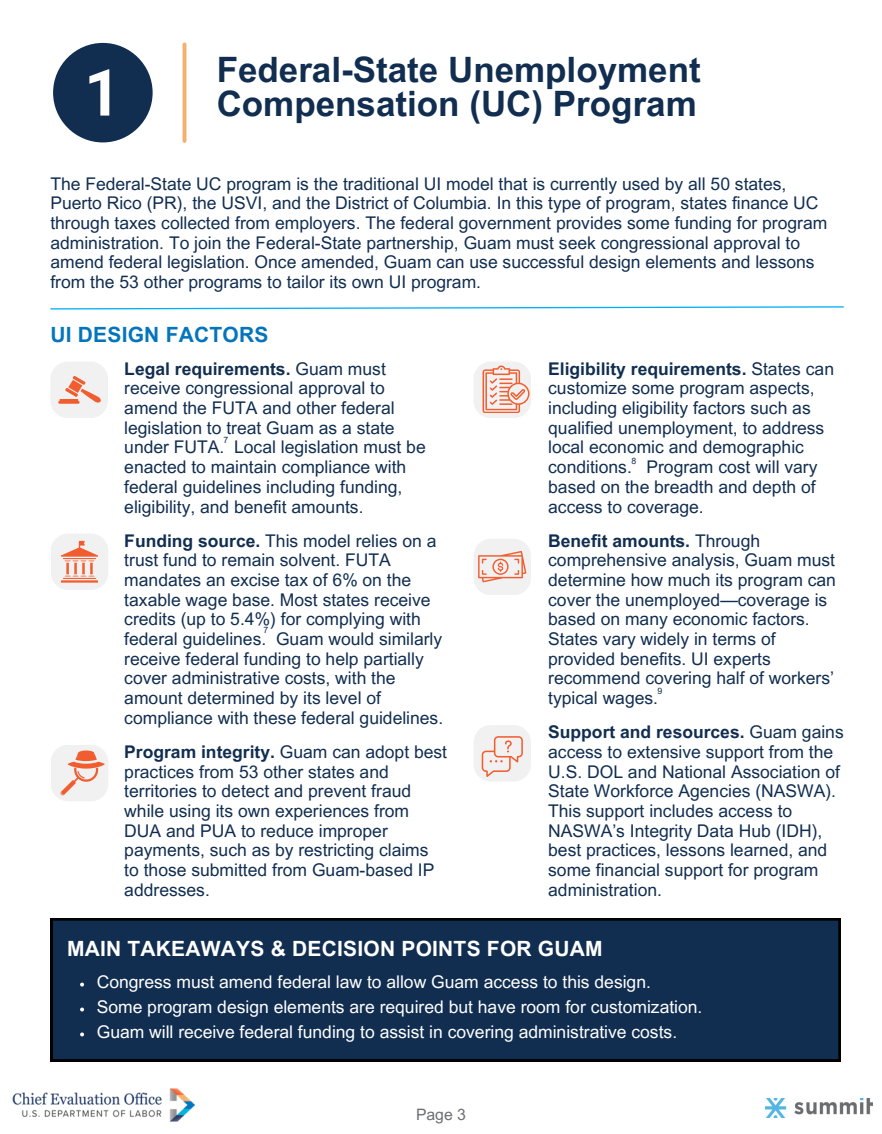
<style>
.page{position:relative;width:882px;height:1134px;background:#fff}
.page>*{position:absolute;margin:0;border:0;box-sizing:border-box;transform-origin:0 0}
.t1{font:700 35px/34.1px "Arial MT Pro";color:#112e51}
.t2{font:700 21px "Arial MT Pro";letter-spacing:.01em;color:#fff}
.t3{font:700 21px "Arial MT Pro";letter-spacing:.01em;color:#0475bc}
.t4{font:17.5px/19.6px "Arial MT Pro";color:#112e51}
.t5{font:17.5px "Arial MT Pro";color:#fff}
.t6{font:15.75px "Arial MT Pro";color:#6d6e72}
.t7{font:8.75px "Arial MT Pro";color:#112e51}
.s1{font-weight:700}
</style>
<div class="page">
<hr style="left:183px;top:44px;width:3px;height:97px;background:#f4b06e">
<svg style="left:53px;top:43px;width:100px;height:99px"></svg>
<svg style="left:50px;top:306px;width:794px;height:4px"></svg>
<svg style="left:51px;top:362px;width:57px;height:56px"></svg>
<svg style="left:51px;top:534px;width:57px;height:56px"></svg>
<svg style="left:474px;top:725px;width:57px;height:56px"></svg>
<svg style="left:474px;top:539px;width:57px;height:56px"></svg>
<svg style="left:51px;top:745px;width:57px;height:56px"></svg>
<svg style="left:474px;top:362px;width:57px;height:56px"></svg>
<div style="left:50px;top:918px;width:791px;height:143px;background:#112e51"></div>
<svg style="left:80px;top:983px;width:4px;height:4px"></svg>
<svg style="left:80px;top:1008px;width:4px;height:4px"></svg>
<svg style="left:80px;top:1033px;width:4px;height:3px"></svg>
<img style="left:12px;top:1088px;width:183px;height:33px">
<img style="left:766px;top:1098px;width:106px;height:20px">
<h2 class="t1" style="left:217px;top:57px;width:486px">Federal-State Unemployment<br>Compensation (UC) Program</h2>
<p class="t4" style="left:50px;top:176px;width:778px">The Federal-State UC program is the traditional UI model that is currently used by all 50 states, Puerto Rico (PR), the USVI, and the District of Columbia. In this type of program, states finance UC through taxes collected from employers. The federal government provides some funding for program administration. To join the Federal-State partnership, Guam must seek congressional approval to amend federal legislation. Once amended, Guam can use successful design elements and lessons from the 53 other programs to tailor its own UI program.</p>
<h3 class="t3" style="left:50px;top:327px;width:220px">UI DESIGN FACTORS</h3>
<p class="t4" style="left:124px;top:361px;width:303px"><span class="s1">Legal requirements.</span> Guam must receive congressional approval to amend the FUTA and other federal legislation to treat Guam as a state under FUTA. Local legislation must be enacted to maintain compliance with federal guidelines including funding, eligibility, and benefit amounts.</p>
<p class="t7" style="left:223px;top:437px;width:6px">7</p>
<p class="t4" style="left:124px;top:533px;width:320px"><span class="s1">Funding source.</span> This model relies on a trust fund to remain solvent. FUTA mandates an excise tax of 6% on the taxable wage base. Most states receive credits (up to 5.4%) for complying with federal guidelines. Guam would similarly receive federal funding to help partially cover administrative costs, with the amount determined by its level of compliance with these federal guidelines.</p>
<p class="t7" style="left:264px;top:627px;width:6px">7</p>
<p class="t4" style="left:124px;top:744px;width:324px"><span class="s1">Program integrity.</span> Guam can adopt best practices from 53 other states and territories to detect and prevent fraud while using its own experiences from DUA and PUA to reduce improper payments, such as by restricting claims to those submitted from Guam-based IP addresses.</p>
<p class="t4" style="left:548px;top:361px;width:287px"><span class="s1">Eligibility requirements.</span> States can customize some program aspects, including eligibility factors such as qualified unemployment, to address local economic and demographic conditions. Program cost will vary based on the breadth and depth of access to coverage.</p>
<p class="t7" style="left:632px;top:457px;width:6px">8</p>
<p class="t4" style="left:548px;top:533px;width:289px"><span class="s1">Benefit amounts.</span> Through comprehensive analysis, Guam must determine how much its program can cover the unemployed—coverage is based on many economic factors.<br>States vary widely in terms of provided benefits. UI experts recommend covering half of workers’ typical wages.</p>
<p class="t7" style="left:658px;top:688px;width:6px">9</p>
<p class="t4" style="left:548px;top:724px;width:297px"><span class="s1">Support and resources.</span> Guam gains access to extensive support from the U.S. DOL and National Association of State Workforce Agencies (NASWA).<br>This support includes access to NASWA’s Integrity Data Hub (IDH), best practices, lessons learned, and some financial support for program administration.</p>
<h3 class="t2" style="left:67px;top:940px;width:537px">MAIN TAKEAWAYS &amp; DECISION POINTS FOR GUAM</h3>
<p class="t5" style="left:97px;top:975px;width:556px">Congress must amend federal law to allow Guam access to this design.</p>
<p class="t5" style="left:97px;top:1000px;width:607px">Some program design elements are required but have room for customization.</p>
<p class="t5" style="left:97px;top:1025px;width:582px">Guam will receive federal funding to assist in covering administrative costs.</p>
<p class="t6" style="left:416px;top:1108px;width:51px">Page 3</p>
</div>
